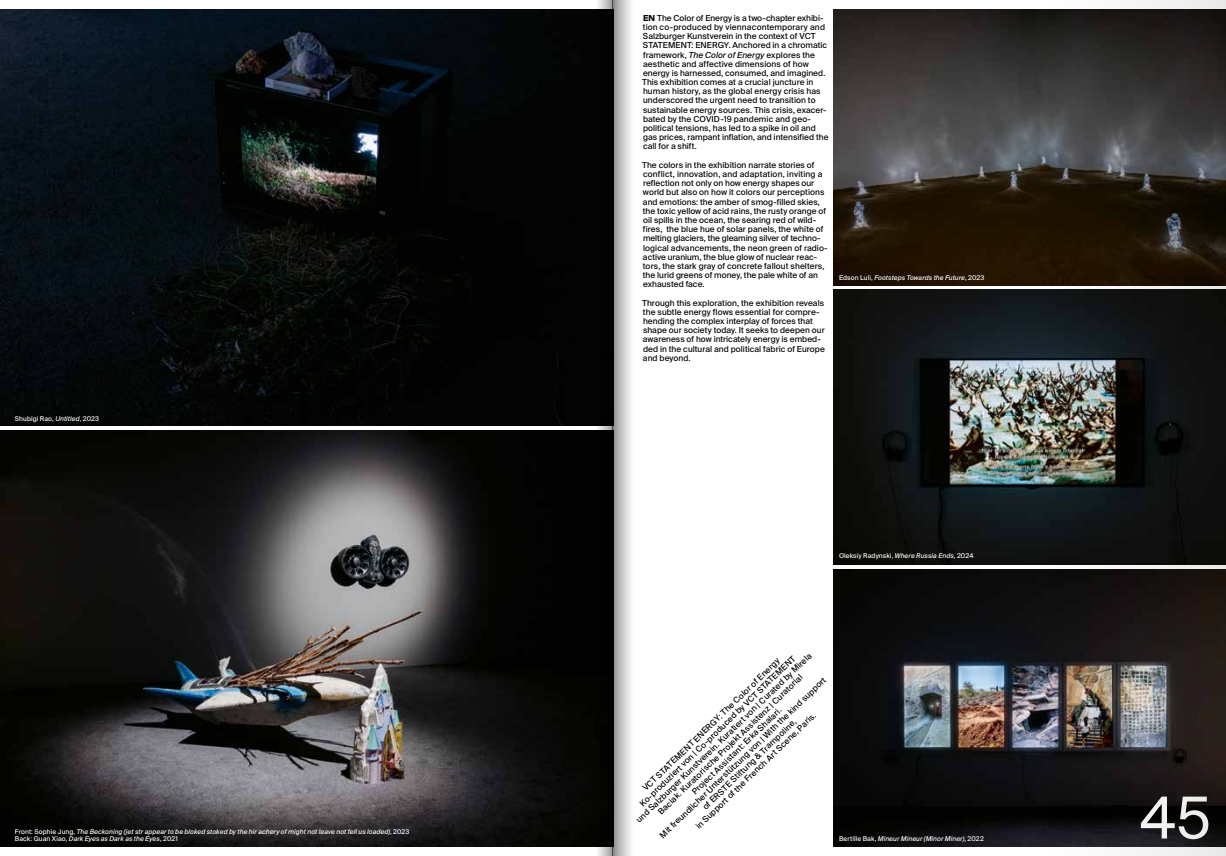
<style>
.page{position:relative;width:1226px;height:856px;background:#fff}
.page>*{position:absolute;margin:0;border:0;box-sizing:border-box;transform-origin:0 0}
.t1{font:57.75px "Suisse Intl";color:#fff}
.t2{font:8.31px/9.2px "Suisse Intl";letter-spacing:.005em;color:#000}
.t3{font:italic 6.56px/6.9px "Suisse Intl";letter-spacing:.01em;color:#fff}
.t4{font:6.56px "Suisse Intl";letter-spacing:.015em;color:#fff}
.s1{font-style:italic}
.s2{font-style:normal}
.s3{font-weight:700}
</style>
<div class="page">
<img style="left:833px;top:10px;width:213px;height:275px">
<img style="left:833px;top:290px;width:213px;height:274px">
<img style="left:833px;top:569px;width:213px;height:277px">
<img style="left:0;top:10px;width:594px;height:415px">
<img style="left:0;top:430px;width:594px;height:416px">
<div style="left:594px;top:0;width:19px;height:856px;background:#030302"></div>
<svg style="left:613px;top:0;width:18px;height:856px;background:#a7a7a7"></svg>
<svg style="left:1046px;top:0;width:179px;height:856px;background:#2e2c2a"></svg>
<p class="t4" style="left:15px;top:414px;width:86px">Shubigi Rao, <span class="s1">Untitled</span>, 2023</p>
<p class="t3" style="left:15px;top:828px;width:396px"><span class="s2">Front: Sophie Jung,</span> The Beckoning (jet str appear to be bloked stoked by the hir achery of might not leave not fell us loaded)<span class="s2">, 2023<br>Back: Guan Xiao,</span> Dark Eyes as Dark as the Eyes<span class="s2">, 2021</span></p>
<p class="t2" style="left:642px;top:13px;width:188px"><span class="s3">EN</span> The Color of Energy is a two-chapter exhibi&shy;tion co-produced by viennacontemporary and Salzburger Kunstverein in the context of VCT STATEMENT: ENERGY. Anchored in a chromatic framework, <span class="s1">The Color of Energy</span> explores the aesthetic and affective dimensions of how energy is harnessed, consumed, and imagined.<br>This exhibition comes at a crucial juncture in human history, as the global energy crisis has underscored the urgent need to transition to sustainable energy sources. This crisis, exacer&shy;bated by the COVID-19 pandemic and geo&shy;political tensions, has led to a spike in oil and gas prices, rampant inflation, and intensified the call for a shift.</p>
<p class="t2" style="left:642px;top:160px;width:187px">The colors in the exhibition narrate stories of conflict, innovation, and adaptation, inviting a reflection not only on how energy shapes our world but also on how it colors our perceptions and emotions: the amber of smog-filled skies, the toxic yellow of acid rains, the rusty orange of oil spills in the ocean, the searing red of wild&shy;fires, the blue hue of solar panels, the white of melting glaciers, the gleaming silver of techno&shy;logical advancements, the neon green of radio&shy;active uranium, the blue glow of nuclear reac&shy;tors, the stark gray of concrete fallout shelters, the lurid greens of money, the pale white of an exhausted face.</p>
<p class="t2" style="left:642px;top:298px;width:184px">Through this exploration, the exhibition reveals the subtle energy flows essential for compre&shy;hending the complex interplay of forces that shape our society today. It seeks to deepen our awareness of how intricately energy is embed&shy;ded in the cultural and political fabric of Europe and beyond.</p>
<p class="t3" style="left:839px;top:275px;width:147px"><span class="s2">Edson Luli,</span> Footsteps Towards the Future<span class="s2">, 2023</span></p>
<p class="t4" style="left:839px;top:552px;width:136px">Oleksiy Radynski, <span class="s1">Where Russia Ends</span>, 2024</p>
<p class="t2" style="left:621px;top:804px;width:242px;text-align:center;rotate:-44deg">VCT STATEMENT ENERGY: The Color of Energy Ko-produziert von | Co-produced by VCT STATEMENT<br>und Salzburger Kunstverein. Kuratiert von | Curated by Mirela Baciak. Kuratorische Projekt Assistenz | Curatorial<br>Project Assistant: Erka Shalari.<br>Mit freundlicher Unterstützung von | With the kind support<br>of ERSTE Stiftung &amp; Trampoline,<br>in Support of the French Art Scene, Paris.</p>
<p class="t3" style="left:839px;top:835px;width:146px"><span class="s2">Bertille Bak,</span> Mineur Mineur (Minor Miner)<span class="s2">, 2022</span></p>
<h1 class="t1" style="left:1139px;top:785px;width:73px">45</h1>
</div>
